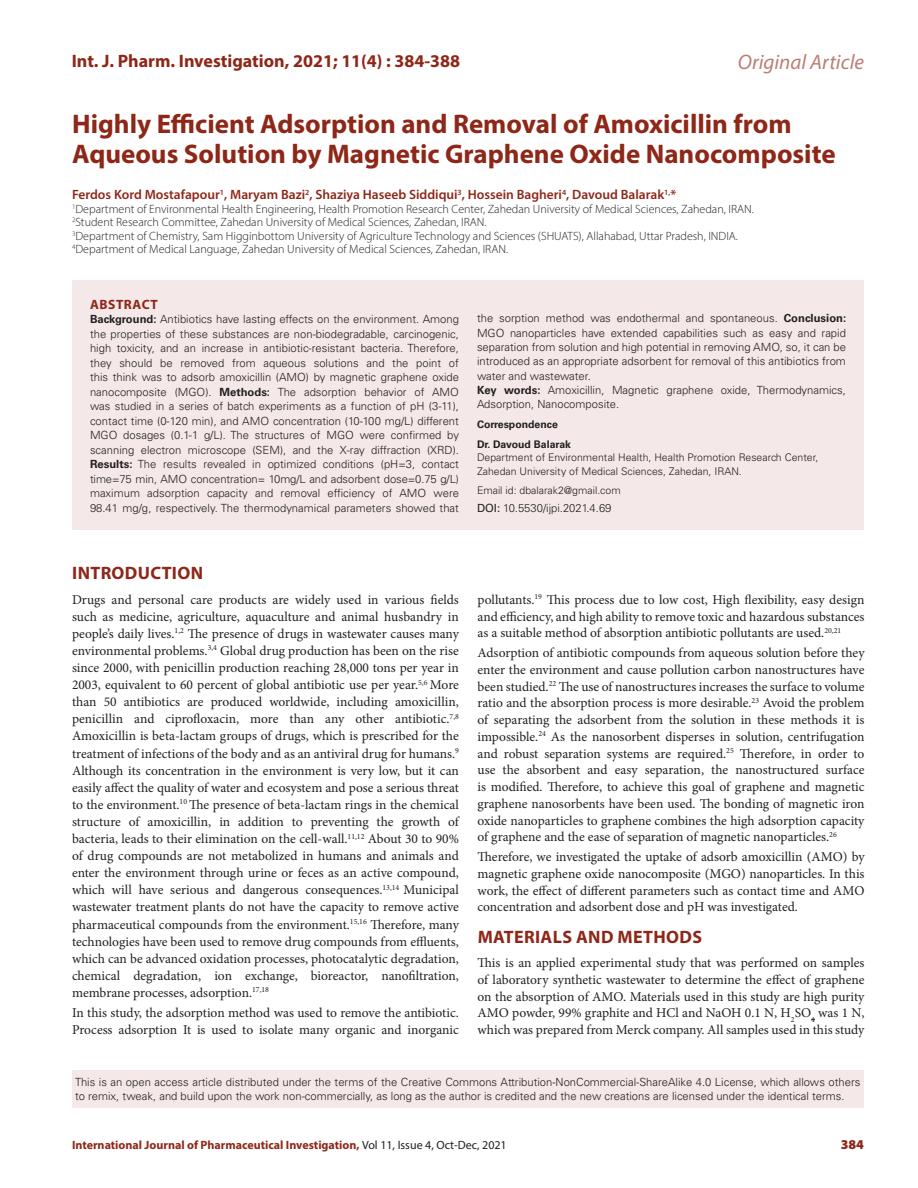
<style>
.page{position:relative;width:918px;height:1188px;background:#fff}
.page>*{position:absolute;margin:0;border:0;box-sizing:border-box;transform-origin:0 0}
.CT{font:700 27px/30px "Myriad Pro";color:#8e2718}
.t1{font:italic 21px "Myriad Pro";color:#bb7d74}
._1_HD{font:700 18px "Myriad Pro";letter-spacing:.005em;color:#8e2718}
.TXT{font:13.5px/17.1px "Minion Pro";letter-spacing:-.005em;color:#231f20;text-align:justify}
.CA{font:600 13.5px "Myriad Pro";color:#8e2718}
.ABS_HD{font:700 13.5px "Myriad Pro";letter-spacing:.04em;color:#8e2718}
.RRH{font:900 13.5px "Myriad Pro";color:#8e2718}
.CA_Aff{font:300 12px "Myriad Pro";color:#231f20}
.RRH-2{font:700 12px "Myriad Pro";color:#8e2718}
.ABS_TXT{font:300 11.25px/14.5px "Univers LT Std";color:#231f20;text-align:justify}
.ABS_AU_ADD{font:300 11.25px "Univers LT Std";color:#231f20}
.ABS_ADD{font:300 10.5px/13.5px "Univers LT Std";color:#231f20}
.ABS_ADD-2{font:700 10.5px "Univers LT Std";color:#231f20}
.s1{font-weight:700}
.s2{font-weight:400}
.s3{font-weight:400;color:#231f20}
</style>
<div class="page">
<div style="left:72px;top:280px;width:792px;height:250px;background:#f4e9e8"></div>
<div style="left:72px;top:1070px;width:791px;height:38px;background:#f4e9e8"></div>
<h3 class="_1_HD" style="left:72px;top:49px;width:390px">Int. J. Pharm. Investigation, 2021; 11(4) : 384-388</h3>
<h2 class="t1" style="left:738px;top:49px;width:128px">Original Article</h2>
<p class="CT" style="left:72px;top:108px;width:765px">Highly Efficient Adsorption and Removal of Amoxicillin from<br>Aqueous Solution by Magnetic Graphene Oxide Nanocomposite</p>
<p class="CA" style="left:72px;top:186px;width:606px">Ferdos Kord Mostafapour<sup>1</sup>, Maryam Bazi<sup>2</sup>, Shaziya Haseeb Siddiqui<sup>3</sup>, Hossein Bagheri<sup>4</sup>, Davoud Balarak<sup>1,</sup>*</p>
<p class="CA_Aff" style="left:72px;top:201px;width:683px"><sup>1</sup>Department of Environmental Health Engineering, Health Promotion Research Center, Zahedan University of Medical Sciences, Zahedan, IRAN.</p>
<p class="CA_Aff" style="left:72px;top:215px;width:416px"><sup>2</sup>Student Research Committee, Zahedan University of Medical Sciences, Zahedan, IRAN.</p>
<p class="CA_Aff" style="left:72px;top:228px;width:668px"><sup>3</sup>Department of Chemistry, Sam Higginbottom University of Agriculture Technology and Sciences (SHUATS), Allahabad, Uttar Pradesh, INDIA.</p>
<p class="CA_Aff" style="left:72px;top:242px;width:438px"><sup>4</sup>Department of Medical Language, Zahedan University of Medical Sciences, Zahedan, IRAN.</p>
<p class="ABS_HD" style="left:90px;top:295px;width:69px">ABSTRACT</p>
<p class="ABS_TXT" style="left:90px;top:312px;width:371px"><span class="s1">Background:</span> Antibiotics have lasting effects on the environment. Among the properties of these substances are non-biodegradable, carcinogenic, high toxicity, and an increase in antibiotic-resistant bacteria. Therefore, they should be removed from aqueous solutions and the point of this think was to adsorb amoxicillin (AMO) by magnetic graphene oxide nanocomposite (MGO). <span class="s1">Methods:</span> The adsorption behavior of AMO was studied in a series of batch experiments as a function of pH (3-11), contact time (0-120 min), and AMO concentration (10-100 mg/L) different MGO dosages (0.1-1 g/L). The structures of MGO were confirmed by scanning electron microscope (SEM), and the X-ray diffraction (XRD).<br><span class="s1">Results:</span> The results revealed in optimized conditions (pH=3, contact time=75 min, AMO concentration= 10mg/L and adsorbent dose=0.75 g/L) maximum adsorption capacity and removal efficiency of AMO were 98.41 mg/g, respectively. The thermodynamical parameters showed that</p>
<p class="ABS_TXT" style="left:477px;top:311px;width:371px">the sorption method was endothermal and spontaneous. <span class="s1">Conclusion:<br></span>MGO nanoparticles have extended capabilities such as easy and rapid separation from solution and high potential in removing AMO, so, it can be introduced as an appropriate adsorbent for removal of this antibiotics from water and wastewater.</p>
<p class="ABS_TXT" style="left:477px;top:383px;width:370px"><span class="s1">Key words:</span> Amoxicillin, Magnetic graphene oxide, Thermodynamics,<br>Adsorption, Nanocomposite.</p>
<p class="ABS_ADD-2" style="left:477px;top:418px;width:82px">Correspondence</p>
<p class="ABS_ADD-2" style="left:477px;top:438px;width:96px">Dr. Davoud Balarak</p>
<p class="ABS_ADD" style="left:477px;top:451px;width:343px">Department of Environmental Health, Health Promotion Research Center,<br>Zahedan University of Medical Sciences, Zahedan, IRAN.</p>
<p class="ABS_ADD" style="left:477px;top:484px;width:145px">Email id: dbalarak2@gmail.com</p>
<p class="ABS_AU_ADD" style="left:477px;top:501px;width:136px"><span class="s2">DOI:</span> 10.5530/ijpi.2021.4.69</p>
<p class="_1_HD" style="left:72px;top:561px;width:132px">INTRODUCTION</p>
<p class="TXT" style="left:72px;top:591px;width:388px">Drugs and personal care products are widely used in various fields such as medicine, agriculture, aquaculture and animal husbandry in people’s daily lives.<sup>1,2</sup> The presence of drugs in wastewater causes many environmental problems.<sup>3,4</sup> Global drug production has been on the rise since 2000, with penicillin production reaching 28,000 tons per year in 2003, equivalent to 60 percent of global antibiotic use per year.<sup>5,6</sup> More than 50 antibiotics are produced worldwide, including amoxicillin, penicillin and ciprofloxacin, more than any other antibiotic.<sup>7,8<br></sup>Amoxicillin is beta-lactam groups of drugs, which is prescribed for the treatment of infections of the body and as an antiviral drug for humans.<sup>9<br></sup>Although its concentration in the environment is very low, but it can easily affect the quality of water and ecosystem and pose a serious threat to the environment.<sup>10</sup> The presence of beta-lactam rings in the chemical structure of amoxicillin, in addition to preventing the growth of bacteria, leads to their elimination on the cell-wall.<sup>11,12</sup> About 30 to 90% of drug compounds are not metabolized in humans and animals and enter the environment through urine or feces as an active compound, which will have serious and dangerous consequences.<sup>13,14</sup> Municipal wastewater treatment plants do not have the capacity to remove active pharmaceutical compounds from the environment.<sup>15,16</sup> Therefore, many technologies have been used to remove drug compounds from effluents, which can be advanced oxidation processes, photocatalytic degradation, chemical degradation, ion exchange, bioreactor, nanofiltration, membrane processes, adsorption.<sup>17,18</sup></p>
<p class="TXT" style="left:72px;top:1004px;width:388px">In this study, the adsorption method was used to remove the antibiotic.<br>Process adsorption It is used to isolate many organic and inorganic</p>
<p class="TXT" style="left:478px;top:591px;width:389px">pollutants.<sup>19</sup> This process due to low cost, High flexibility, easy design and efficiency, and high ability to remove toxic and hazardous substances as a suitable method of absorption antibiotic pollutants are used.<sup>20,21</sup></p>
<p class="TXT" style="left:478px;top:645px;width:389px">Adsorption of antibiotic compounds from aqueous solution before they enter the environment and cause pollution carbon nanostructures have been studied.<sup>22</sup> The use of nanostructures increases the surface to volume ratio and the absorption process is more desirable.<sup>23</sup> Avoid the problem of separating the adsorbent from the solution in these methods it is impossible.<sup>24</sup> As the nanosorbent disperses in solution, centrifugation and robust separation systems are required.<sup>25</sup> Therefore, in order to use the absorbent and easy separation, the nanostructured surface is modified. Therefore, to achieve this goal of graphene and magnetic graphene nanosorbents have been used. The bonding of magnetic iron oxide nanoparticles to graphene combines the high adsorption capacity of graphene and the ease of separation of magnetic nanoparticles.<sup>26</sup></p>
<p class="TXT" style="left:478px;top:848px;width:389px">Therefore, we investigated the uptake of adsorb amoxicillin (AMO) by magnetic graphene oxide nanocomposite (MGO) nanoparticles. In this work, the effect of different parameters such as contact time and AMO concentration and adsorbent dose and pH was investigated.</p>
<p class="_1_HD" style="left:478px;top:925px;width:226px">MATERIALS AND METHODS</p>
<p class="TXT" style="left:478px;top:955px;width:389px">This is an applied experimental study that was performed on samples of laboratory synthetic wastewater to determine the effect of graphene on the absorption of AMO. Materials used in this study are high purity AMO powder, 99% graphite and HCl and NaOH 0.1 N, H<sub>2</sub>SO<sub>4</sub> was 1 N, which was prepared from Merck company. All samples used in this study</p>
<p class="ABS_TXT" style="left:75px;top:1075px;width:787px">This is an open access article distributed under the terms of the Creative Commons Attribution-NonCommercial-ShareAlike 4.0 License, which allows others to remix, tweak, and build upon the work non-commercially, as long as the author is credited and the new creations are licensed under the identical terms.</p>
<p class="RRH-2" style="left:72px;top:1137px;width:436px">International Journal of Pharmaceutical Investigation, <span class="s3">Vol 11, Issue 4, Oct-Dec, 2021</span></p>
<p class="RRH" style="left:841px;top:1136px;width:25px">384</p>
</div>
